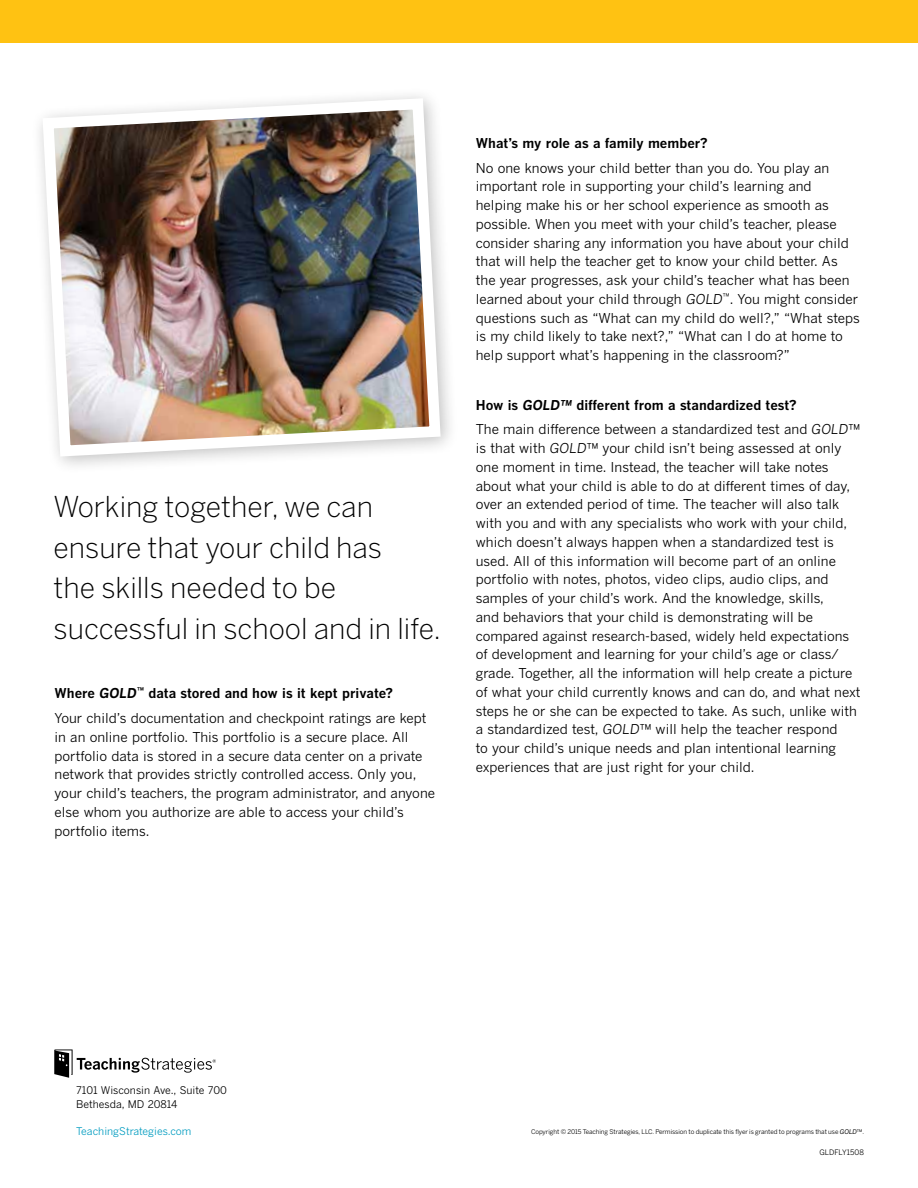
<style>
.page{position:relative;width:918px;height:1188px;background:#fff}
.page>*{position:absolute;margin:0;border:0;box-sizing:border-box;transform-origin:0 0}
.t1{font:300 28.5px/40.5px "Benton Sans";color:#000}
.t2{font:13.5px/18.8px "Benton Gothic";color:#000}
.t3{font:700 13.5px "Benton Gothic";color:#000}
.t4{font:10.5px/13.5px "Benton Gothic";color:#000}
.t5{font:10.5px "Benton Gothic";color:#009cc0}
.t6{font:7.5px "Benton Sans";color:#000}
.t7{font:6.3px "Benton Sans";letter-spacing:-.01em;color:#000}
.s1{font-weight:700}
.s2{font-weight:700;font-style:italic}
.s3{font-style:italic}
</style>
<div class="page">
<img style="left:39px;top:95px;width:407px;height:367px">
<svg style="left:54px;top:1049px;width:162px;height:29px"></svg>
<div style="left:0;top:0;width:918px;height:42px;background:#ffc212"></div>
<h1 class="t1" style="left:54px;top:486px;width:389px">Working together, we can ensure that your child has<br>the skills needed to be successful in school and in life.</h1>
<p class="t2" style="left:55px;top:680px;width:374px;line-height:25.5px"><span class="s1">Where</span> <span class="s2">GOLD</span><sup>™</sup> <span class="s1">data stored and how is it kept private?<br></span>Your child’s documentation and checkpoint ratings are kept</p>
<p class="t2" style="left:55px;top:727px;width:382px">in an online portfolio. This portfolio is a secure place. All portfolio data is stored in a secure data center on a private network that provides strictly controlled access. Only you, your child’s teachers, the program administrator, and anyone else whom you authorize are able to access your child’s portfolio items.</p>
<p class="t3" style="left:476px;top:135px;width:233px">What’s my role as a family member?</p>
<p class="t2" style="left:476px;top:158px;width:385px">No one knows your child better than you do. You play an important role in supporting your child’s learning and helping make his or her school experience as smooth as possible. When you meet with your child’s teacher, please consider sharing any information you have about your child that will help the teacher get to know your child better. As the year progresses, ask your child’s teacher what has been learned about your child through <span class="s3">GOLD</span><sup>™</sup>. You might consider questions such as “What can my child do well?,” “What steps is my child likely to take next?,” “What can I do at home to help support what’s happening in the classroom?”</p>
<p class="t2" style="left:476px;top:392px;width:386px;line-height:24.8px"><span class="s1">How is</span> <span class="s2">GOLD™</span> <span class="s1">different from a standardized test?<br></span>The main difference between a standardized test and <span class="s3">GOLD</span>™</p>
<p class="t2" style="left:476px;top:439px;width:386px">is that with <span class="s3">GOLD</span>™ your child isn’t being assessed at only one moment in time. Instead, the teacher will take notes about what your child is able to do at different times of day, over an extended period of time. The teacher will also talk with you and with any specialists who work with your child, which doesn’t always happen when a standardized test is used. All of this information will become part of an online portfolio with notes, photos, video clips, audio clips, and samples of your child’s work. And the knowledge, skills,<br>and behaviors that your child is demonstrating will be compared against research-based, widely held expectations of development and learning for your child’s age or class/ grade. Together, all the information will help create a picture of what your child currently knows and can do, and what next steps he or she can be expected to take. As such, unlike with a standardized test, <span class="s3">GOLD</span>™ will help the teacher respond<br>to your child’s unique needs and plan intentional learning experiences that are just right for your child.</p>
<p class="t4" style="left:76px;top:1084px;width:152px">7101 Wisconsin Ave., Suite 700<br>Bethesda, MD 20814</p>
<p class="t5" style="left:76px;top:1125px;width:117px">TeachingStrategies.com</p>
<p class="t7" style="left:531px;top:1128px;width:335px">Copyright © 2015 Teaching Strategies, LLC. Permission to duplicate this flyer is granted to programs that use <span class="s3">GOLD</span>™.</p>
<p class="t6" style="left:819px;top:1148px;width:46px">GLDFLY1508</p>
</div>
